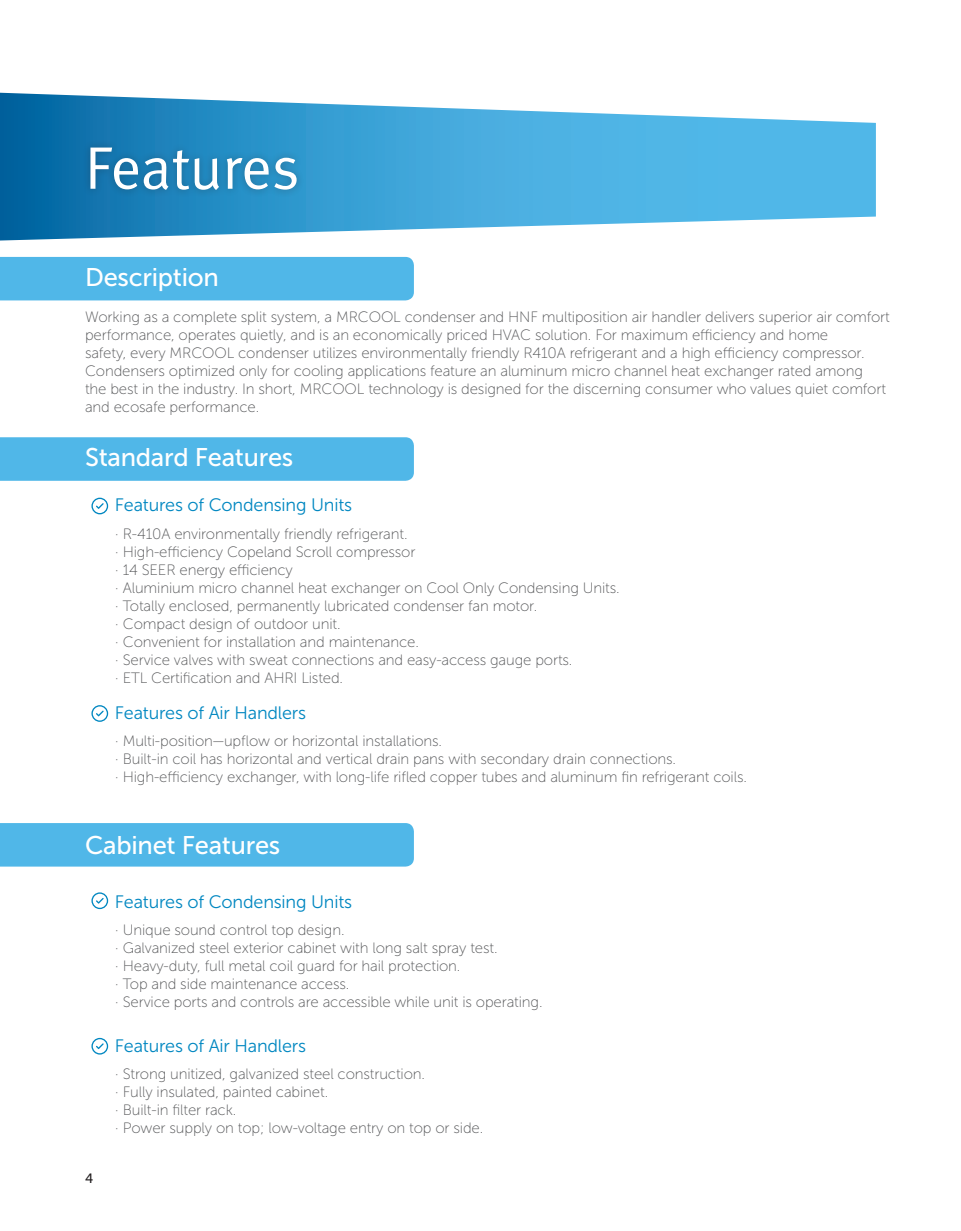
<style>
.page{position:relative;width:961px;height:1231px;background:#fff}
.page>*{position:absolute;margin:0;border:0;box-sizing:border-box;transform-origin:0 0}
.t1{font:60px "Meta Normal";letter-spacing:-.005em;color:#fff}
.t2{font:25.5px "Museo Sans 500";letter-spacing:-.01em;color:#fff}
.t3{font:18px "Museo Sans 300";letter-spacing:-.01em;color:#0087c1}
.t4{font:15px/18px "Museo Sans 100";letter-spacing:-.01em;color:#57585a}
.t5{font:13.5px "Museo Sans 500";color:#231f20}
</style>
<div class="page">
<svg style="left:0;top:93px;width:875px;height:147px"></svg>
<div style="left:0;top:257px;width:414px;height:43px;background:#50b7e8"></div>
<div style="left:0;top:437px;width:414px;height:44px;background:#50b7e8"></div>
<div style="left:0;top:823px;width:414px;height:43px;background:#50b7e8"></div>
<div style="left:82px;top:140px;width:222px;height:58px;background:#231f20;opacity:.3"></div>
<svg style="left:91px;top:497px;width:17px;height:17px"></svg>
<svg style="left:91px;top:705px;width:17px;height:17px"></svg>
<svg style="left:91px;top:892px;width:17px;height:17px"></svg>
<svg style="left:91px;top:1037px;width:17px;height:17px"></svg>
<p class="t1" style="left:85px;top:133px;width:216px">Features</p>
<p class="t2" style="left:85px;top:264px;width:135px">Description</p>
<p class="t4" style="left:85px;top:308px;width:806px">Working as a complete split system, a MRCOOL condenser and HNF multiposition air handler delivers superior air comfort performance, operates quietly, and is an economically priced HVAC solution. For maximum efficiency and home<br>safety, every MRCOOL condenser utilizes environmentally friendly R410A refrigerant and a high efficiency compressor.<br>Condensers optimized only for cooling applications feature an aluminum micro channel heat exchanger rated among<br>the best in the industry. In short, MRCOOL technology is designed for the discerning consumer who values quiet comfort and ecosafe performance.</p>
<p class="t2" style="left:85px;top:444px;width:210px">Standard Features</p>
<p class="t3" style="left:115px;top:495px;width:239px">Features of Condensing Units</p>
<p class="t4" style="left:115px;top:524px;width:506px">· R-410A environmentally friendly refrigerant.<br>· High-efficiency Copeland Scroll compressor<br>· 14 SEER energy efficiency<br>· Aluminium micro channel heat exchanger on Cool Only Condensing Units. · Totally enclosed, permanently lubricated condenser fan motor.<br>· Compact design of outdoor unit.<br>· Convenient for installation and maintenance.<br>· Service valves with sweat connections and easy-access gauge ports.<br>· ETL Certification and AHRI Listed.</p>
<p class="t3" style="left:115px;top:702px;width:193px">Features of Air Handlers</p>
<p class="t4" style="left:115px;top:731px;width:633px">· Multi-position—upflow or horizontal installations.<br>· Built-in coil has horizontal and vertical drain pans with secondary drain connections.<br>· High-efficiency exchanger, with long-life rifled copper tubes and aluminum fin refrigerant coils.</p>
<p class="t2" style="left:85px;top:831px;width:197px">Cabinet Features</p>
<p class="t5" style="left:85px;top:1171px;width:10px">4</p>
<p class="t3" style="left:115px;top:891px;width:239px">Features of Condensing Units</p>
<p class="t4" style="left:115px;top:920px;width:429px">· Unique sound control top design.<br>· Galvanized steel exterior cabinet with long salt spray test.<br>· Heavy-duty, full metal coil guard for hail protection.<br>· Top and side maintenance access.<br>· Service ports and controls are accessible while unit is operating.</p>
<p class="t3" style="left:115px;top:1035px;width:193px">Features of Air Handlers</p>
<p class="t4" style="left:115px;top:1064px;width:370px">· Strong unitized, galvanized steel construction.<br>· Fully insulated, painted cabinet.<br>· Built-in filter rack.<br>· Power supply on top; low-voltage entry on top or side.</p>
</div>
